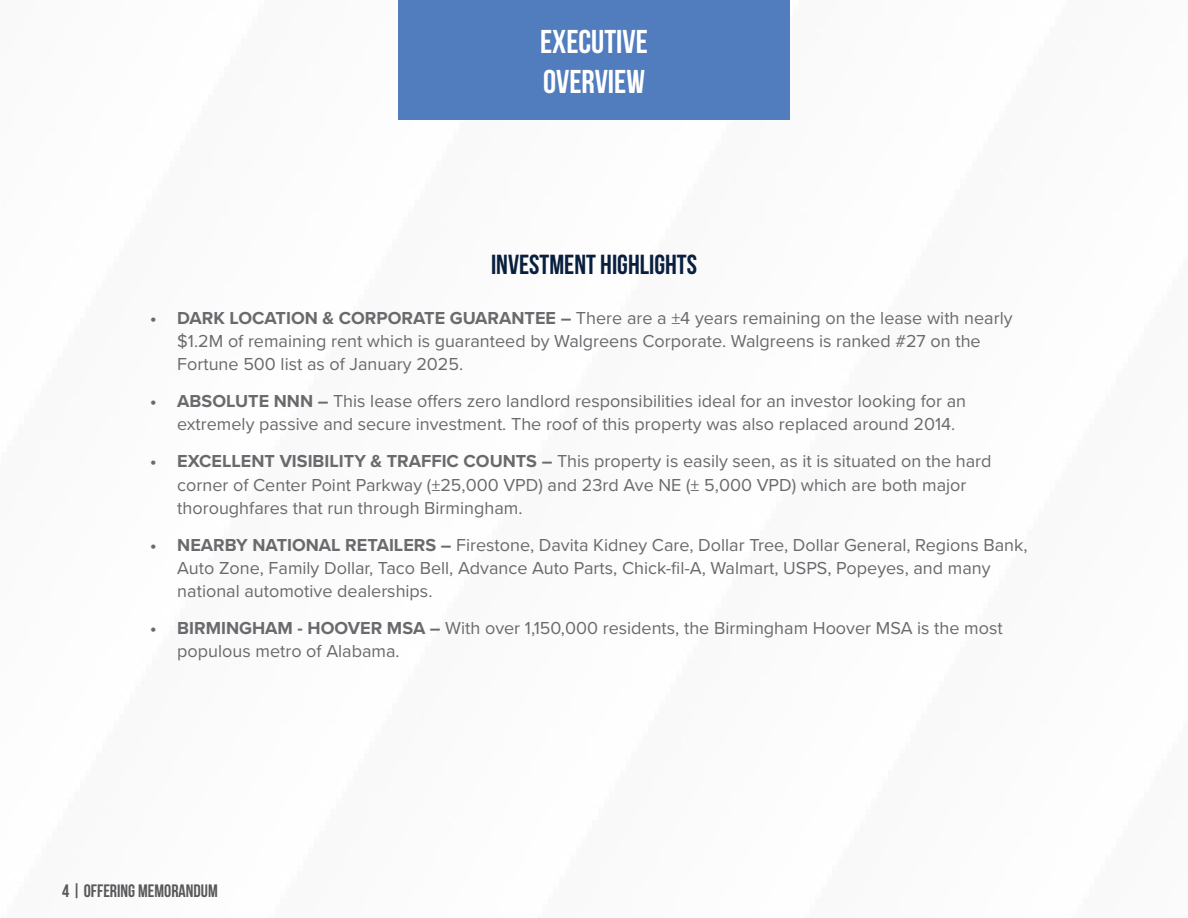
<style>
.page{position:relative;width:1188px;height:918px;background:#fff}
.page>*{position:absolute;margin:0;border:0;box-sizing:border-box;transform-origin:0 0}
.t1{font:700 33px/39.6px "Bebas Neue";color:#fff}
.t2{font:700 27.6px "Bebas Neue";color:#091f3e}
.t3{font:18px/23.2px "Proxima Nova";color:#696a6d}
.t4{font:700 18px "Bebas Neue";color:#58595b}
.s1{font-weight:700}
</style>
<div class="page">
<div style="left:398px;top:0;width:392px;height:120px;background:#517cbe"></div>
<h1 class="t1" style="left:540px;top:22px;width:109px">EXECUTIVE<br>OVERVIEW</h1>
<h2 class="t2" style="left:491px;top:249px;width:207px">INVESTMENT HIGHLIGHTS</h2>
<p class="t3" style="left:177px;top:305px;width:837px;text-indent:-27px"><span class="s1">• DARK LOCATION &amp; CORPORATE GUARANTEE –</span> There are a ±4 years remaining on the lease with nearly $1.2M of remaining rent which is guaranteed by Walgreens Corporate. Walgreens is ranked #27 on the<br>Fortune 500 list as of January 2025.</p>
<p class="t3" style="left:177px;top:389px;width:790px;text-indent:-27px"><span class="s1">• ABSOLUTE NNN –</span> This lease offers zero landlord responsibilities ideal for an investor looking for an extremely passive and secure investment. The roof of this property was also replaced around 2014.</p>
<p class="t3" style="left:177px;top:449px;width:816px;text-indent:-27px"><span class="s1">• EXCELLENT VISIBILITY &amp; TRAFFIC COUNTS –</span> This property is easily seen, as it is situated on the hard corner of Center Point Parkway (±25,000 VPD) and 23rd Ave NE (± 5,000 VPD) which are both major thoroughfares that run through Birmingham.</p>
<p class="t3" style="left:177px;top:532px;width:852px;text-indent:-27px"><span class="s1">• NEARBY NATIONAL RETAILERS –</span> Firestone, Davita Kidney Care, Dollar Tree, Dollar General, Regions Bank,<br>Auto Zone, Family Dollar, Taco Bell, Advance Auto Parts, Chick-fil-A, Walmart, USPS, Popeyes, and many national automotive dealerships.</p>
<p class="t3" style="left:177px;top:616px;width:827px;text-indent:-27px"><span class="s1">• BIRMINGHAM - HOOVER MSA –</span> With over 1,150,000 residents, the Birmingham Hoover MSA is the most populous metro of Alabama.</p>
<p class="t4" style="left:62px;top:881px;width:157px">4 | OFFERING MEMORANDUM</p>
</div>
